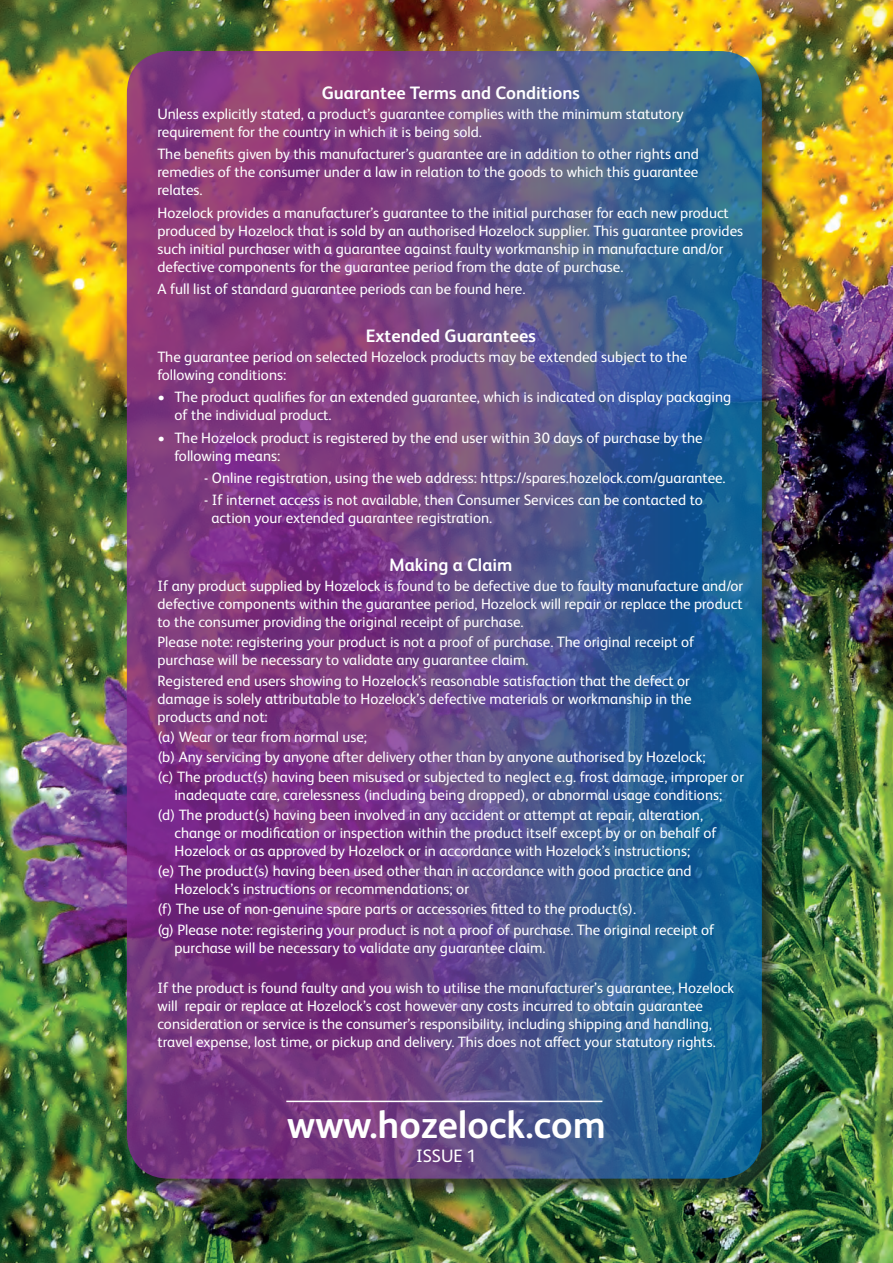
<style>
.page{position:relative;width:893px;height:1263px;background:#fff}
.page>*{position:absolute;margin:0;border:0;box-sizing:border-box;transform-origin:0 0}
.t1{font:700 39px "FS Albert Pro";color:#fff}
.t2{font:700 18px "FS Albert Pro";color:#fff}
.t3{font:18px "FS Albert Pro";color:#fff}
.t4{font:15px/18px "FS Albert Pro";color:#fff}
</style>
<div class="page">
<img style="left:0;top:0;width:893px;height:1263px">
<div style="left:129px;top:53px;width:651px;height:1144px;background:#231f20;opacity:.75"></div>
<img style="left:127px;top:51px;width:635px;height:1128px;border-radius:43px">
<hr style="left:286px;top:1101px;width:316px;height:1px;background:#fff">
<p class="t2" style="left:322px;top:80px;width:260px">Guarantee Terms and Conditions</p>
<p class="t4" style="left:157px;top:104px;width:528px">Unless explicitly stated, a product’s guarantee complies with the minimum statutory requirement for the country in which it is being sold.</p>
<p class="t4" style="left:157px;top:144px;width:543px;text-align:justify">The benefits given by this manufacturer’s guarantee are in addition to other rights and remedies of the consumer under a law in relation to the goods to which this guarantee relates.</p>
<p class="t4" style="left:157px;top:202px;width:587px">Hozelock provides a manufacturer’s guarantee to the initial purchaser for each new product produced by Hozelock that is sold by an authorised Hozelock supplier. This guarantee provides such initial purchaser with a guarantee against faulty workmanship in manufacture and/or defective components for the guarantee period from the date of purchase.</p>
<p class="t4" style="left:157px;top:279px;width:370px">A full list of standard guarantee periods can be found here.</p>
<p class="t2" style="left:366px;top:323px;width:171px">Extended Guarantees</p>
<p class="t4" style="left:157px;top:347px;width:531px">The guarantee period on selected Hozelock products may be extended subject to the following conditions:</p>
<p class="t4" style="left:174px;top:387px;width:558px;text-indent:-17px">• The product qualifies for an extended guarantee, which is indicated on display packaging of the individual product.</p>
<p class="t4" style="left:174px;top:427px;width:530px;text-indent:-17px">• The Hozelock product is registered by the end user within 30 days of purchase by the following means:</p>
<p class="t4" style="left:204px;top:468px;width:523px">- Online registration, using the web address: https://spares.hozelock.com/guarantee.</p>
<p class="t4" style="left:211px;top:490px;width:493px;text-indent:-7px">- If internet access is not available, then Consumer Services can be contacted to action your extended guarantee registration.</p>
<p class="t2" style="left:389px;top:552px;width:125px">Making a Claim</p>
<p class="t4" style="left:157px;top:576px;width:587px;text-align:justify">If any product supplied by Hozelock is found to be defective due to faulty manufacture and/or defective components within the guarantee period, Hozelock will repair or replace the product to the consumer providing the original receipt of purchase.</p>
<p class="t4" style="left:157px;top:632px;width:538px">Please note: registering your product is not a proof of purchase. The original receipt of purchase will be necessary to validate any guarantee claim.</p>
<p class="t4" style="left:157px;top:670px;width:535px;text-align:justify">Registered end users showing to Hozelock’s reasonable satisfaction that the defect or damage is solely attributable to Hozelock’s defective materials or workmanship in the products and not:</p>
<p class="t4" style="left:157px;top:726px;width:211px">(a) Wear or tear from normal use;</p>
<p class="t4" style="left:157px;top:747px;width:550px">(b) Any servicing by anyone after delivery other than by anyone authorised by Hozelock;</p>
<p class="t4" style="left:157px;top:767px;width:588px;text-align:center">(c) The product(s) having been misused or subjected to neglect e.g. frost damage, improper or inadequate care, carelessness (including being dropped), or abnormal usage conditions;</p>
<p class="t4" style="left:174px;top:805px;width:544px;text-indent:-17px">(d) The product(s) having been involved in any accident or attempt at repair, alteration, change or modification or inspection within the product itself except by or on behalf of<br>Hozelock or as approved by Hozelock or in accordance with Hozelock’s instructions;</p>
<p class="t4" style="left:174px;top:861px;width:519px;text-indent:-17px">(e) The product(s) having been used other than in accordance with good practice and<br>Hozelock’s instructions or recommendations; or</p>
<p class="t4" style="left:157px;top:899px;width:480px">(f) The use of non-genuine spare parts or accessories fitted to the product(s).</p>
<p class="t4" style="left:174px;top:919px;width:541px;text-indent:-17px">(g) Please note: registering your product is not a proof of purchase. The original receipt of purchase will be necessary to validate any guarantee claim.</p>
<p class="t4" style="left:157px;top:977px;width:578px">If the product is found faulty and you wish to utilise the manufacturer’s guarantee, Hozelock will repair or replace at Hozelock’s cost however any costs incurred to obtain guarantee consideration or service is the consumer’s responsibility, including shipping and handling, travel expense, lost time, or pickup and delivery. This does not affect your statutory rights.</p>
<p class="t1" style="left:287px;top:1097px;width:320px">www.hozelock.com</p>
<p class="t3" style="left:416px;top:1143px;width:62px">ISSUE 1</p>
</div>
